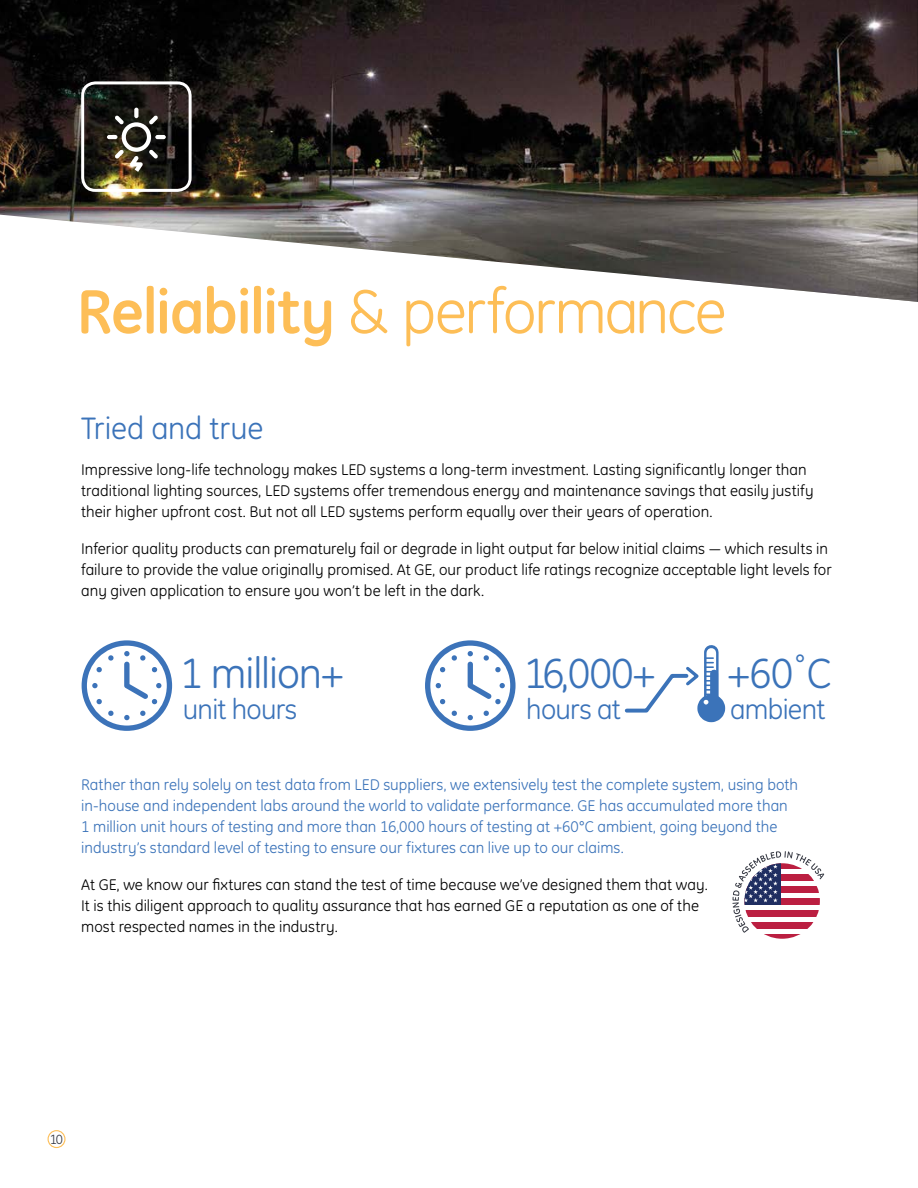
<style>
.page{position:relative;width:918px;height:1188px;background:#fff}
.page>*{position:absolute;margin:0;border:0;box-sizing:border-box;transform-origin:0 0}
.t1{font:63px "GE Inspira";letter-spacing:-.04em;color:#fdbe57}
.t2{font:42.75px "GE Inspira";letter-spacing:-.025em;color:#3b73b9}
.t3{font:31.5px "GE Inspira";letter-spacing:-.005em;color:#3b73b9}
.t4{font:28.35px "GE Inspira";letter-spacing:-.025em;color:#3b73b9}
.t5{font:15.75px/21px "GE Inspira";letter-spacing:.005em;color:#000}
.t6{font:15.75px/21px "GE Inspira";letter-spacing:.005em;color:#3b73b9}
.t7{font:13.5px "GE Inspira";color:#343741}
.s1{font-weight:700}
</style>
<div class="page">
<svg style="left:82px;top:640px;width:90px;height:91px"></svg>
<svg style="left:425px;top:640px;width:91px;height:91px"></svg>
<svg style="left:704px;top:652px;width:15px;height:44px"></svg>
<svg style="left:707px;top:653px;width:9px;height:21px"></svg>
<div style="left:710px;top:674px;width:8px;height:32px;background:#3b73b9"></div>
<div style="left:702px;top:699px;width:18px;height:18px;background:#3b73b9;border-radius:50%"></div>
<div style="left:697px;top:694px;width:28px;height:28px;border:10px solid #3b73b9;border-radius:50%"></div>
<svg style="left:624px;top:657px;width:89px;height:58px"></svg>
<img style="left:0;top:0;width:918px;height:302px">
<div style="left:81px;top:81px;width:111px;height:111px;border:3px solid #fff;border-radius:13px"></div>
<svg style="left:134px;top:108px;width:4px;height:10px"></svg>
<hr style="left:155px;top:135px;width:11px;height:4px;background:#fff;border-radius:2px">
<hr style="left:107px;top:135px;width:10px;height:4px;background:#fff;border-radius:2px">
<svg style="left:115px;top:115px;width:43px;height:57px"></svg>
<svg style="left:766px;top:935px;width:32px;height:4px"></svg>
<svg style="left:732px;top:851px;width:92px;height:82px"></svg>
<div style="left:48px;top:1130px;width:18px;height:18px;border:1px solid #fdbe57;border-radius:50%"></div>
<h1 class="t1" style="left:76px;top:275px;width:652px"><span class="s1">Reliability</span> &amp; performance</h1>
<h3 class="t3" style="left:81px;top:410px;width:184px">Tried and true</h3>
<p class="t5" style="left:81px;top:459px;width:734px">Impressive long-life technology makes LED systems a long-term investment. Lasting significantly longer than traditional lighting sources, LED systems offer tremendous energy and maintenance savings that easily justify their higher upfront cost. But not all LED systems perform equally over their years of operation.</p>
<p class="t5" style="left:81px;top:538px;width:752px">Inferior quality products can prematurely fail or degrade in light output far below initial claims — which results in failure to provide the value originally promised. At GE, our product life ratings recognize acceptable light levels for any given application to ensure you won’t be left in the dark.</p>
<h2 class="t2" style="left:180px;top:649px;width:165px">1 million+</h2>
<h3 class="t4" style="left:183px;top:693px;width:116px">unit hours</h3>
<h2 class="t2" style="left:524px;top:649px;width:133px">16,000+</h2>
<h3 class="t4" style="left:526px;top:693px;width:96px">hours at</h3>
<h2 class="t2" style="left:728px;top:649px;width:105px">+60˚C</h2>
<h3 class="t4" style="left:730px;top:693px;width:97px">ambient</h3>
<p class="t6" style="left:81px;top:774px;width:719px">Rather than rely solely on test data from LED suppliers, we extensively test the complete system, using both in-house and independent labs around the world to validate performance. GE has accumulated more than 1 million unit hours of testing and more than 16,000 hours of testing at +60°C ambient, going beyond the industry’s standard level of testing to ensure our fixtures can live up to our claims.</p>
<p class="t5" style="left:81px;top:874px;width:628px">At GE, we know our fixtures can stand the test of time because we’ve designed them that way.<br>It is this diligent approach to quality assurance that has earned GE a reputation as one of the most respected names in the industry.</p>
<p class="t7" style="left:50px;top:1131px;width:15px">10</p>
</div>
